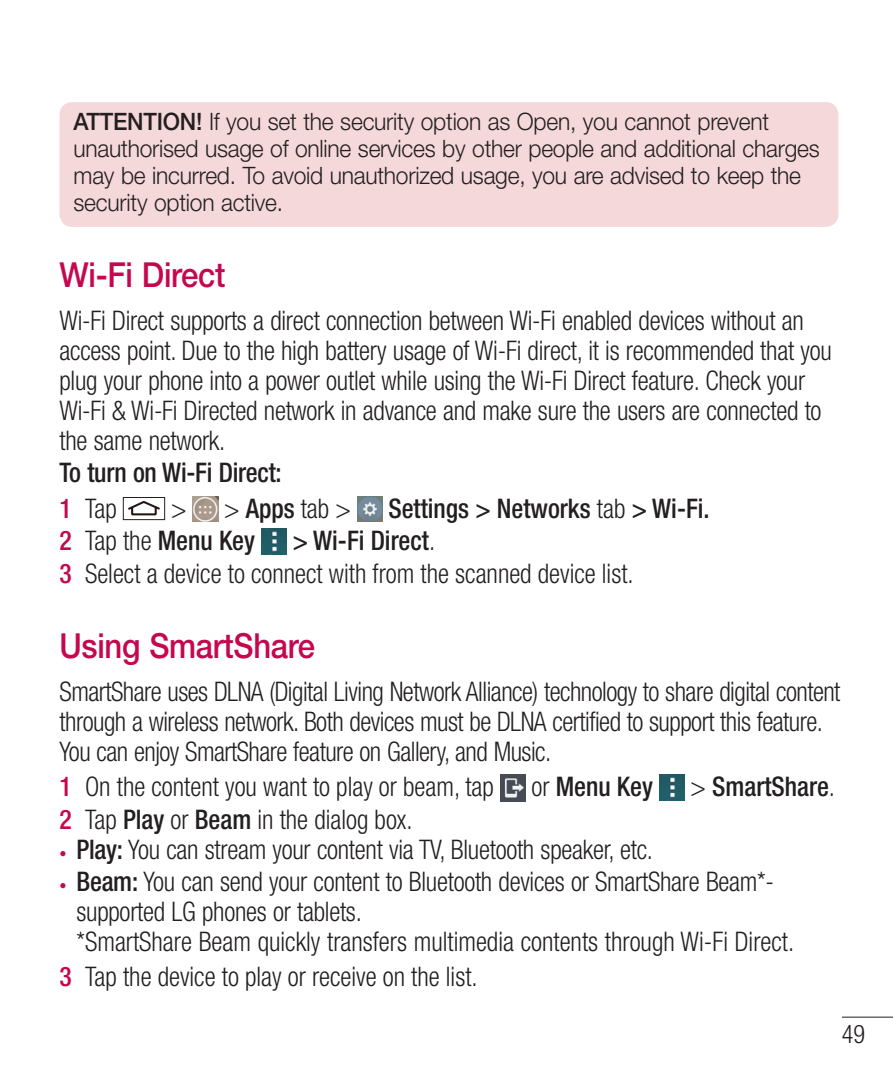
<style>
.page{position:relative;width:893px;height:1072px;background:#fff}
.page>*{position:absolute;margin:0;border:0;box-sizing:border-box;transform-origin:0 0}
.t1{font:500 34.5px "Helvetica Neue LT Pro";letter-spacing:-.01em;color:#c50750;scale:.9 1}
.t2{font:300 condensed 27px/30px "Helvetica Neue LT Pro";letter-spacing:-.01em;color:#231f20;scale:.95 1}
.t3{font:500 condensed 27px/35.1px "Helvetica Neue LT Pro";color:#231f20;scale:.95 1}
.t4{font:300 condensed 25.5px "Helvetica Neue LT Pro";color:#231f20;scale:.95 1}
.t5{font:300 24px/27px "Helvetica Neue LT Pro";letter-spacing:-.01em;color:#231f20;scale:.95 1}
.s1{font-weight:500}
.s2{color:#c50750}
.s3{font-weight:300}
.s4{font-weight:500;color:#c50750}
.s5{font-weight:400;font-size:15px;color:#c50750}
</style>
<div class="page">
<hr style="left:842px;top:1016px;width:51px;height:1px;background:#231f20">
<div style="left:60px;top:102px;width:778px;height:125px;background:#f5d8da;border-radius:13px"></div>
<svg style="left:128px;top:501px;width:32px;height:14px"></svg>
<div style="left:123px;top:497px;width:42px;height:23px;border:1px solid #231f20"></div>
<img style="left:193px;top:496px;width:25px;height:26px">
<img style="left:357px;top:496px;width:25px;height:26px">
<img style="left:261px;top:529px;width:26px;height:25px">
<img style="left:500px;top:774px;width:25px;height:27px">
<img style="left:659px;top:774px;width:26px;height:26px">
<p class="t5" style="left:74px;top:111px;width:787px"><span class="s1">ATTENTION!</span> If you set the security option as Open, you cannot prevent unauthorised usage of online services by other people and additional charges may be incurred. To avoid unauthorized usage, you are advised to keep the security option active.</p>
<p class="t1" style="left:60px;top:262px;width:186px">Wi-Fi Direct</p>
<p class="t2" style="left:60px;top:308px;width:814px">Wi-Fi Direct supports a direct connection between Wi-Fi enabled devices without an access point. Due to the high battery usage of Wi-Fi direct, it is recommended that you plug your phone into a power outlet while using the Wi-Fi Direct feature. Check your Wi-Fi &amp; Wi-Fi Directed network in advance and make sure the users are connected to the same network.</p>
<p class="t3" style="left:60px;top:458px;width:235px">To turn on Wi-Fi Direct:<br><span class="s2">1</span> <span class="s3">Tap</span></p>
<p class="t2" style="left:171px;top:495px;width:191px">&gt; &gt; <span class="s1">Apps</span> tab &gt;</p>
<p class="t3" style="left:388px;top:493px;width:340px">Settings &gt; Networks <span class="s3">tab</span> &gt; Wi-Fi.</p>
<p class="t3" style="left:60px;top:525px;width:207px"><span class="s2">2</span> <span class="s3">Tap the</span> Menu Key</p>
<p class="t2" style="left:60px;top:527px;width:606px;line-height:32.7px;text-indent:233px"><span class="s1">&gt; Wi-Fi Direct</span>.<br><span class="s4">3</span> Select a device to connect with from the scanned device list.</p>
<p class="t1" style="left:60px;top:633px;width:285px">Using SmartShare</p>
<p class="t2" style="left:60px;top:679px;width:823px">SmartShare uses DLNA (Digital Living Network Alliance) technology to share digital content through a wireless network. Both devices must be DLNA certified to support this feature.<br>You can enjoy SmartShare feature on Gallery, and Music.</p>
<p class="t2" style="left:60px;top:774px;width:459px"><span class="s4">1</span> On the content you want to play or beam, tap</p>
<p class="t3" style="left:531px;top:771px;width:129px"><span class="s3">or</span> Menu Key</p>
<p class="t3" style="left:691px;top:771px;width:154px"><span class="s3">&gt;</span> SmartShare<span class="s3">.</span></p>
<p class="t2" style="left:60px;top:806px;width:373px"><span class="s4">2</span> Tap <span class="s1">Play</span> or <span class="s1">Beam</span> in the dialog box.</p>
<p class="t2" style="left:60px;top:836px;width:626px"><span class="s5">•</span> <span class="s1">Play:</span> You can stream your content via TV, Bluetooth speaker, etc.</p>
<p class="t2" style="left:77px;top:869px;width:757px;text-indent:-17px"><span class="s5">•</span> <span class="s1">Beam:</span> You can send your content to Bluetooth devices or SmartShare Beam*- supported LG phones or tablets.<br>*SmartShare Beam quickly transfers multimedia contents through Wi-Fi Direct.</p>
<p class="t2" style="left:60px;top:964px;width:442px"><span class="s4">3</span> Tap the device to play or receive on the list.</p>
<p class="t4" style="left:842px;top:1025px;width:26px">49</p>
</div>
